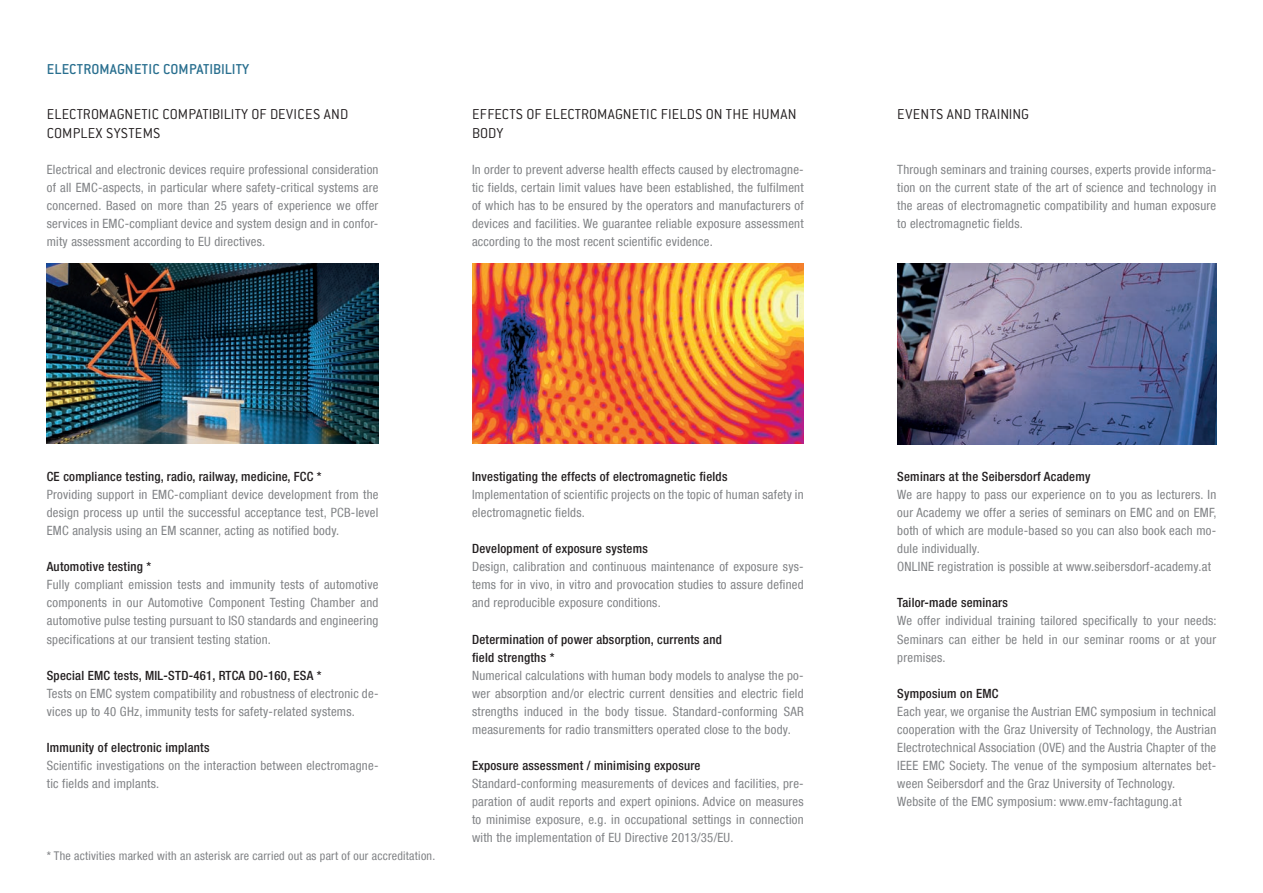
<style>
.page{position:relative;width:1263px;height:893px;background:#fff}
.page>*{position:absolute;margin:0;border:0;box-sizing:border-box;transform-origin:0 0}
.t1{font:300 15.75px/18px "Conduit ITC Pro";letter-spacing:.01em;color:#231f20}
.t2{font:500 15.75px "Conduit ITC Pro";letter-spacing:.005em;color:#296f8f}
.t3{font:condensed 12.75px/18px "Helvetica Neue LT Com";letter-spacing:.02em;color:#808285;text-align:justify}
.t4{font:500 condensed 12.75px/18px "Helvetica Neue LT Com";letter-spacing:.02em;color:#231f20}
.t5{font:condensed 12px "Helvetica Neue LT Com";letter-spacing:.02em;color:#808285}
</style>
<div class="page">
<img style="left:47px;top:264px;width:331px;height:180px">
<img style="left:472px;top:264px;width:331px;height:180px">
<img style="left:897px;top:264px;width:319px;height:181px">
<p class="t2" style="left:47px;top:60px;width:204px">ELECTROMAGNETIC COMPATIBILITY</p>
<p class="t1" style="left:47px;top:106px;width:303px">ELECTROMAGNETIC COMPATIBILITY OF DEVICES AND<br>COMPLEX SYSTEMS</p>
<p class="t3" style="left:47px;top:160px;width:333px">Electrical and electronic devices require professional consideration of all EMC-aspects, in particular where safety-critical systems are concerned. Based on more than 25 years of experience we offer services in EMC-compliant device and system design and in confor&shy;mity assessment according to EU directives.</p>
<p class="t1" style="left:472px;top:106px;width:326px">EFFECTS OF ELECTROMAGNETIC FIELDS ON THE HUMAN<br>BODY</p>
<p class="t3" style="left:472px;top:160px;width:333px">In order to prevent adverse health effects caused by electromagne&shy;tic fields, certain limit values have been established, the fulfilment of which has to be ensured by the operators and manufacturers of devices and facilities. We guarantee reliable exposure assessment according to the most recent scientific evidence.</p>
<p class="t4" style="left:47px;top:467px;width:276px">CE compliance testing, radio, railway, medicine, FCC *</p>
<p class="t3" style="left:47px;top:485px;width:333px">Providing support in EMC-compliant device development from the design process up until the successful acceptance test, PCB-level EMC analysis using an EM scanner, acting as notified body.</p>
<p class="t4" style="left:47px;top:558px;width:106px">Automotive testing *</p>
<p class="t3" style="left:47px;top:576px;width:333px">Fully compliant emission tests and immunity tests of automotive components in our Automotive Component Testing Chamber and automotive pulse testing pursuant to ISO standards and engineering specifications at our transient testing station.</p>
<p class="t4" style="left:47px;top:666px;width:276px">Special EMC tests, MIL-STD-461, RTCA DO-160, ESA *</p>
<p class="t3" style="left:47px;top:684px;width:333px">Tests on EMC system compatibility and robustness of electronic de&shy;vices up to 40 GHz, immunity tests for safety-related systems.</p>
<p class="t4" style="left:47px;top:738px;width:164px">Immunity of electronic implants</p>
<p class="t3" style="left:47px;top:756px;width:333px">Scientific investigations on the interaction between electromagne&shy;tic fields and implants.</p>
<p class="t5" style="left:47px;top:849px;width:390px">* The activities marked with an asterisk are carried out as part of our accreditation.</p>
<p class="t4" style="left:472px;top:467px;width:257px">Investigating the effects of electromagnetic fields</p>
<p class="t3" style="left:472px;top:485px;width:333px">Implementation of scientific projects on the topic of human safety in electromagnetic fields.</p>
<p class="t4" style="left:472px;top:540px;width:177px">Development of exposure systems</p>
<p class="t3" style="left:472px;top:558px;width:333px">Design, calibration and continuous maintenance of exposure sys&shy;tems for in vivo, in vitro and provocation studies to assure defined and reproducible exposure conditions.</p>
<p class="t4" style="left:472px;top:630px;width:251px">Determination of power absorption, currents and field strengths *</p>
<p class="t3" style="left:472px;top:666px;width:333px">Numerical calculations with human body models to analyse the po&shy;wer absorption and/or electric current densities and electric field strengths induced in the body tissue. Standard-conforming SAR measurements for radio transmitters operated close to the body.</p>
<p class="t4" style="left:472px;top:756px;width:230px">Exposure assessment / minimising exposure</p>
<p class="t3" style="left:472px;top:774px;width:333px">Standard-conforming measurements of devices and facilities, pre&shy;paration of audit reports and expert opinions. Advice on measures to minimise exposure, e.g. in occupational settings in connection with the implementation of EU Directive 2013/35/EU.</p>
<p class="t1" style="left:897px;top:106px;width:133px">EVENTS AND TRAINING</p>
<p class="t3" style="left:897px;top:160px;width:320px">Through seminars and training courses, experts provide informa&shy;tion on the current state of the art of science and technology in the areas of electromagnetic compatibility and human exposure to electromagnetic fields.</p>
<p class="t4" style="left:897px;top:467px;width:195px">Seminars at the Seibersdorf Academy</p>
<p class="t3" style="left:897px;top:485px;width:321px;text-align:left">We are happy to pass our experience on to you as lecturers. In our Academy we offer a series of seminars on EMC and on EMF, both of which are module-based so you can also book each mo&shy;dule individually.<br>ONLINE registration is possible at www.seibersdorf-academy.at</p>
<p class="t4" style="left:897px;top:594px;width:112px">Tailor-made seminars</p>
<p class="t3" style="left:897px;top:612px;width:321px">We offer individual training tailored specifically to your needs:<br>Seminars can either be held in our seminar rooms or at your premises.</p>
<p class="t4" style="left:897px;top:684px;width:103px">Symposium on EMC</p>
<p class="t3" style="left:897px;top:702px;width:320px;text-align:left">Each year, we organise the Austrian EMC symposium in technical cooperation with the Graz University of Technology, the Austrian Electrotechnical Association (OVE) and the Austria Chapter of the IEEE EMC Society. The venue of the symposium alternates bet&shy;ween Seibersdorf and the Graz University of Technology.<br>Website of the EMC symposium: www.emv-fachtagung.at</p>
</div>
